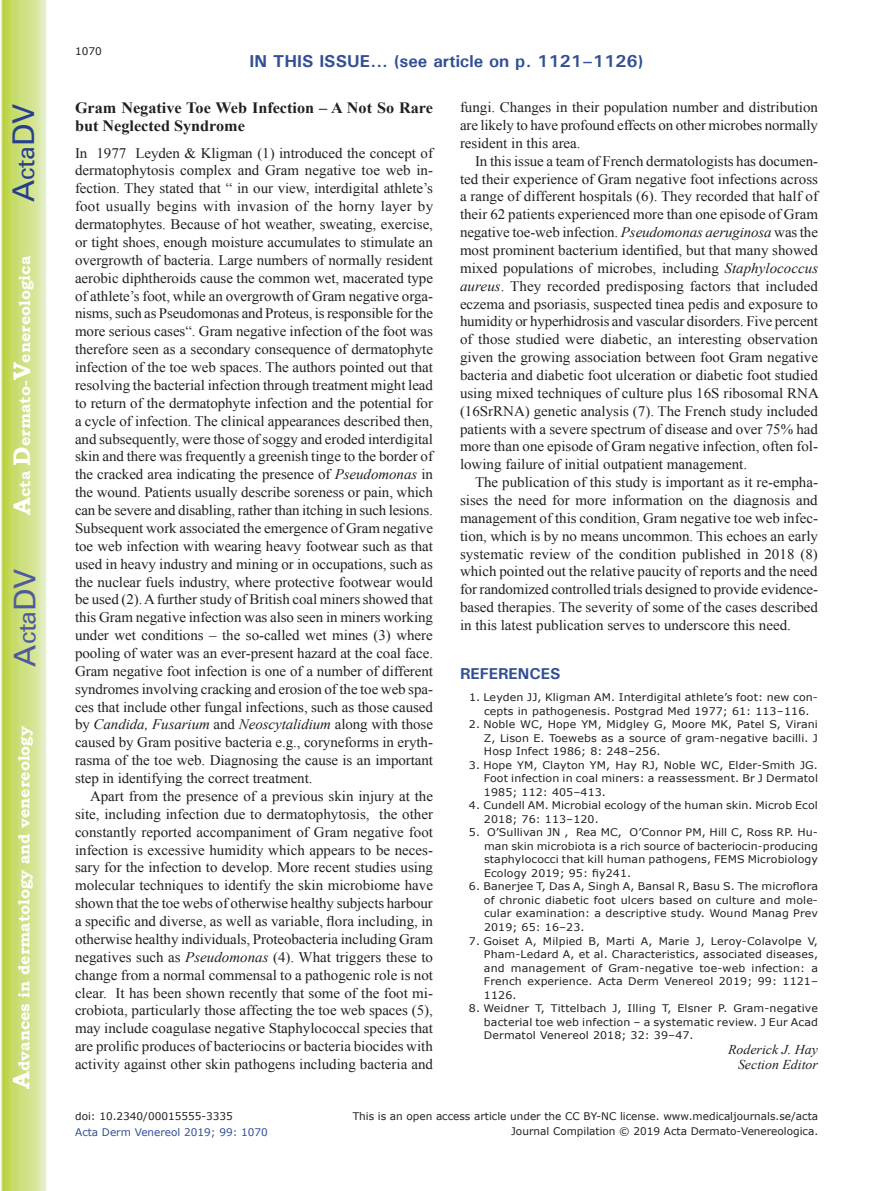
<style>
.page{position:relative;width:893px;height:1191px;background:#fff}
.page>*{position:absolute;margin:0;border:0;box-sizing:border-box;transform-origin:0 0}
.t1{font:30px "Univers";color:#4d5a9e}
.t2{font:30px "Univers";color:#253f8e}
.t3{font:700 17.25px "Univers";color:#324f95}
.t4{font:700 15.75px "Bookman Old Style";color:#fff}
.t5{font:700 15.75px/18px "Times New Roman";color:#231f20}
.t6{font:700 15.75px "Univers";color:#324f95}
.t7{font:14.55px/17.9px "Times New Roman";color:#231f20;text-align:justify}
.t8{font:italic 13.5px/15px "Times New Roman";color:#231f20;text-align:right}
.t9{font:10.5px/13.5px "Verdana";letter-spacing:.01em;color:#231f20;text-align:justify;scale:1.05 1}
.t10{font:10.5px "Verdana";letter-spacing:.01em;color:#231f20}
.t11{font:10.5px "Verdana";color:#324f95}
.s1{font-size:24px}
.s2{font-style:italic}
</style>
<div class="page">
<svg style="left:1px;top:0;width:45px;height:1191px;background:#cfe084"></svg>
<h1 class="t2" style="left:6px;top:202px;width:100px;rotate:-90deg">A<span class="s1">cta</span>DV</h1>
<p class="t4" style="left:15px;top:515px;width:260px;rotate:-90deg"><span class="s1">A</span>cta <span class="s1">D</span>ermato-<span class="s1">V</span>enereologica</p>
<h1 class="t1" style="left:7px;top:666px;width:100px;rotate:-90deg">A<span class="s1">cta</span>DV</h1>
<p class="t4" style="left:15px;top:1088px;width:364px;rotate:-90deg"><span class="s1">A</span>dvances in dermatology and venereology</p>
<p class="t10" style="left:75px;top:44px;width:28px">1070</p>
<p class="t3" style="left:250px;top:50px;width:395px">IN THIS ISSUE... (see article on p. 1121–1126)</p>
<p class="t5" style="left:75px;top:98px;width:360px">Gram Negative Toe Web Infection – A Not So Rare but Neglected Syndrome</p>
<p class="t7" style="left:75px;top:144px;width:360px">In 1977 Leyden &amp; Kligman (1) introduced the concept of dermatophytosis complex and Gram negative toe web in&shy;fection. They stated that “ in our view, interdigital athlete’s foot usually begins with invasion of the horny layer by dermatophytes. Because of hot weather, sweating, exercise, or tight shoes, enough moisture accumulates to stimulate an overgrowth of bacteria. Large numbers of normally resident aerobic diphtheroids cause the common wet, macerated type of athlete’s foot, while an overgrowth of Gram negative orga&shy;nisms, such as Pseudomonas and Proteus, is responsible for the more serious cases“. Gram negative infection of the foot was therefore seen as a secondary consequence of dermatophyte infection of the toe web spaces. The authors pointed out that resolving the bacterial infection through treatment might lead to return of the dermatophyte infection and the potential for a cycle of infection. The clinical appearances described then, and subsequently, were those of soggy and eroded interdigital skin and there was frequently a greenish tinge to the border of the cracked area indicating the presence of <span class="s2">Pseudomonas</span> in the wound. Patients usually describe soreness or pain, which can be severe and disabling, rather than itching in such lesions.<br>Subsequent work associated the emergence of Gram negative toe web infection with wearing heavy footwear such as that used in heavy industry and mining or in occupations, such as the nuclear fuels industry, where protective footwear would be used (2). A further study of British coal miners showed that this Gram negative infection was also seen in miners working under wet conditions – the so-called wet mines (3) where pooling of water was an ever-present hazard at the coal face.<br>Gram negative foot infection is one of a number of different syndromes involving cracking and erosion of the toe web spa&shy;ces that include other fungal infections, such as those caused by <span class="s2">Candida, Fusarium</span> and <span class="s2">Neoscytalidium</span> along with those caused by Gram positive bacteria e.g., coryneforms in eryth&shy;rasma of the toe web. Diagnosing the cause is an important step in identifying the correct treatment.</p>
<p class="t7" style="left:75px;top:787px;width:360px;text-indent:15px">Apart from the presence of a previous skin injury at the site, including infection due to dermatophytosis, the other constantly reported accompaniment of Gram negative foot infection is excessive humidity which appears to be neces&shy;sary for the infection to develop. More recent studies using molecular techniques to identify the skin microbiome have shown that the toe webs of otherwise healthy subjects harbour a specific and diverse, as well as variable, flora including, in otherwise healthy individuals, Proteobacteria including Gram negatives such as <span class="s2">Pseudomonas</span> (4). What triggers these to change from a normal commensal to a pathogenic role is not clear. It has been shown recently that some of the foot mi&shy;crobiota, particularly those affecting the toe web spaces (5), may include coagulase negative Staphylococcal species that are prolific produces of bacteriocins or bacteria biocides with activity against other skin pathogens including bacteria and</p>
<p class="t7" style="left:460px;top:98px;width:360px">fungi. Changes in their population number and distribution are likely to have profound effects on other microbes normally resident in this area.</p>
<p class="t7" style="left:460px;top:152px;width:360px;text-indent:15px">In this issue a team of French dermatologists has documen&shy;ted their experience of Gram negative foot infections across a range of different hospitals (6). They recorded that half of their 62 patients experienced more than one episode of Gram negative toe-web infection. <span class="s2">Pseudomonas aeruginosa</span> was the most prominent bacterium identified, but that many showed mixed populations of microbes, including <span class="s2">Staphylococcus aureus</span>. They recorded predisposing factors that included eczema and psoriasis, suspected tinea pedis and exposure to humidity or hyperhidrosis and vascular disorders. Five percent of those studied were diabetic, an interesting observation given the growing association between foot Gram negative bacteria and diabetic foot ulceration or diabetic foot studied using mixed techniques of culture plus 16S ribosomal RNA (16SrRNA) genetic analysis (7). The French study included patients with a severe spectrum of disease and over 75% had more than one episode of Gram negative infection, often fol&shy;lowing failure of initial outpatient management.</p>
<p class="t7" style="left:460px;top:473px;width:359px;text-indent:15px">The publication of this study is important as it re-empha&shy;sises the need for more information on the diagnosis and management of this condition, Gram negative toe web infec&shy;tion, which is by no means uncommon. This echoes an early systematic review of the condition published in 2018 (8) which pointed out the relative paucity of reports and the need for randomized controlled trials designed to provide evidence&shy;based therapies. The severity of some of the cases described in this latest publication serves to underscore this need.</p>
<p class="t6" style="left:460px;top:663px;width:102px">REFERENCES</p>
<p class="t9" style="left:484px;top:691px;width:320px;text-indent:-15px">1. Leyden JJ, Kligman AM. Interdigital athlete’s foot: new con&shy;cepts in pathogenesis. Postgrad Med 1977; 61: 113–116.</p>
<p class="t9" style="left:484px;top:718px;width:320px;text-indent:-15px">2. Noble WC, Hope YM, Midgley G, Moore MK, Patel S, Virani Z, Lison E. Toewebs as a source of gram-negative bacilli. J Hosp Infect 1986; 8: 248–256.</p>
<p class="t9" style="left:484px;top:758px;width:320px;text-indent:-15px">3. Hope YM, Clayton YM, Hay RJ, Noble WC, Elder-Smith JG.<br>Foot infection in coal miners: a reassessment. Br J Dermatol 1985; 112: 405–413.</p>
<p class="t9" style="left:484px;top:799px;width:319px;text-indent:-15px">4. Cundell AM. Microbial ecology of the human skin. Microb Ecol<br>2018; 76: 113–120.</p>
<p class="t9" style="left:484px;top:826px;width:320px;text-indent:-15px">5. O’Sullivan JN , Rea MC, O’Connor PM, Hill C, Ross RP. Hu&shy;man skin microbiota is a rich source of bacteriocin-producing staphylococci that kill human pathogens, FEMS Microbiology Ecology 2019; 95: fiy241.</p>
<p class="t9" style="left:484px;top:880px;width:320px;text-indent:-15px">6. Banerjee T, Das A, Singh A, Bansal R, Basu S. The microflora of chronic diabetic foot ulcers based on culture and mole&shy;cular examination: a descriptive study. Wound Manag Prev 2019; 65: 16–23.</p>
<p class="t9" style="left:484px;top:934px;width:320px;text-indent:-15px">7. Goiset A, Milpied B, Marti A, Marie J, Leroy-Colavolpe V, Pham-Ledard A, et al. Characteristics, associated diseases, and management of Gram-negative toe-web infection: a French experience. Acta Derm Venereol 2019; 99: 1121– 1126.</p>
<p class="t9" style="left:484px;top:1001px;width:320px;text-indent:-15px">8. Weidner T, Tittelbach J, Illing T, Elsner P. Gram-negative bacterial toe web infection – a systematic review. J Eur Acad Dermatol Venereol 2018; 32: 39–47.</p>
<p class="t8" style="left:728px;top:1041px;width:91px">Roderick J. Hay<br>Section Editor</p>
<p class="t10" style="left:75px;top:1109px;width:159px">doi: 10.2340/00015555-3335</p>
<p class="t11" style="left:75px;top:1125px;width:194px">Acta Derm Venereol 2019; 99: 1070</p>
<p class="t10" style="left:353px;top:1109px;width:467px">This is an open access article under the CC BY-NC license. www.medicaljournals.se/acta</p>
<p class="t10" style="left:511px;top:1124px;width:308px">Journal Compilation © 2019 Acta Dermato-Venereologica.</p>
</div>
